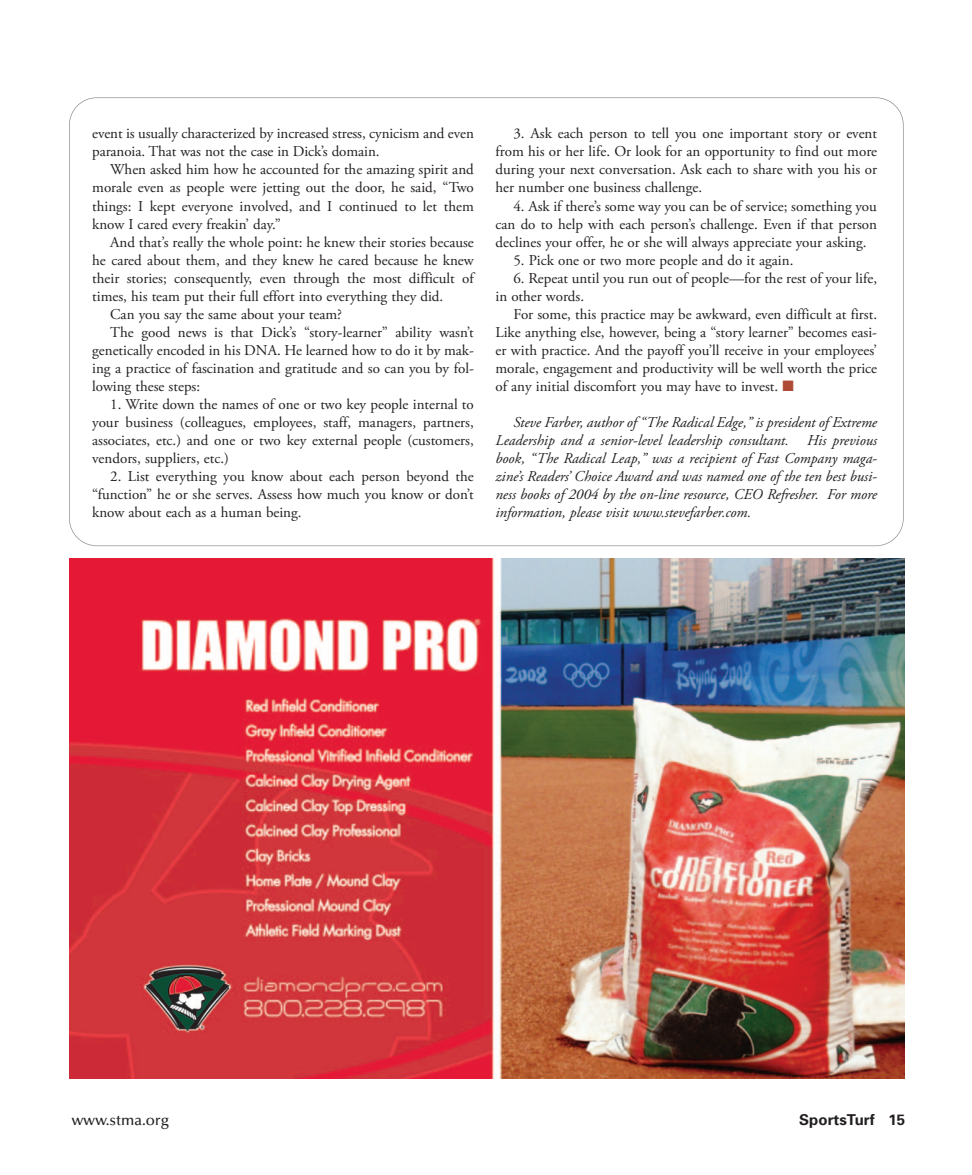
<style>
.page{position:relative;width:972px;height:1175px;background:#fff}
.page>*{position:absolute;margin:0;border:0;box-sizing:border-box;transform-origin:0 0}
.t1{font:15px/18px "Adobe Garamond Pro";color:#231f20;text-align:justify}
.t2{font:italic 15px/18px "Adobe Garamond Pro";color:#231f20;text-align:justify}
.t3{font:500 15px "Optima";color:#231f20}
.t4{font:700 15px "Univers";color:#231f20}
.s1{color:#ae4b36}
</style>
<div class="page">
<img style="left:69px;top:558px;width:835px;height:520px">
<p class="t1" style="left:92px;top:126px;width:383px">event is usually characterized by increased stress, cynicism and even</p>
<p class="t1" style="left:92px;top:144px;width:289px">paranoia. That was not the case in Dick’s domain.</p>
<p class="t1" style="left:110px;top:162px;width:365px">When asked him how he accounted for the amazing spirit and</p>
<p class="t1" style="left:92px;top:180px;width:383px">morale even as people were jetting out the door, he said, “Two</p>
<p class="t1" style="left:92px;top:198px;width:383px">things: I kept everyone involved, and I continued to let them</p>
<p class="t1" style="left:92px;top:216px;width:190px">know I cared every freakin’ day.”</p>
<p class="t1" style="left:110px;top:234px;width:365px">And that’s really the whole point: he knew their stories because</p>
<p class="t1" style="left:92px;top:252px;width:383px">he cared about them, and they knew he cared because he knew</p>
<p class="t1" style="left:92px;top:270px;width:383px">their stories; consequently, even through the most difficult of</p>
<p class="t1" style="left:92px;top:288px;width:353px">times, his team put their full effort into everything they did.</p>
<p class="t1" style="left:110px;top:306px;width:233px">Can you say the same about your team?</p>
<p class="t1" style="left:110px;top:324px;width:365px">The good news is that Dick’s “story-learner” ability wasn’t</p>
<p class="t1" style="left:92px;top:342px;width:383px">genetically encoded in his DNA. He learned how to do it by mak-</p>
<p class="t1" style="left:92px;top:360px;width:383px">ing a practice of fascination and gratitude and so can you by fol-</p>
<p class="t1" style="left:92px;top:378px;width:110px">lowing these steps:</p>
<p class="t1" style="left:92px;top:396px;width:383px;text-indent:18px">1. Write down the names of one or two key people internal to your business (colleagues, employees, staff, managers, partners, associates, etc.) and one or two key external people (customers, vendors, suppliers, etc.)</p>
<p class="t1" style="left:92px;top:468px;width:383px;text-indent:18px">2. List everything you know about each person beyond the “function” he or she serves. Assess how much you know or don’t know about each as a human being.</p>
<p class="t1" style="left:495px;top:126px;width:383px;text-indent:18px">3. Ask each person to tell you one important story or event from his or her life. Or look for an opportunity to find out more during your next conversation. Ask each to share with you his or her number one business challenge.</p>
<p class="t1" style="left:495px;top:198px;width:383px;text-indent:18px">4. Ask if there’s some way you can be of service; something you can do to help with each person’s challenge. Even if that person declines your offer, he or she will always appreciate your asking.</p>
<p class="t1" style="left:513px;top:252px;width:281px">5. Pick one or two more people and do it again.</p>
<p class="t1" style="left:513px;top:270px;width:365px">6. Repeat until you run out of people—for the rest of your life,</p>
<p class="t1" style="left:495px;top:288px;width:90px">in other words.</p>
<p class="t1" style="left:513px;top:306px;width:365px">For some, this practice may be awkward, even difficult at first.</p>
<p class="t1" style="left:495px;top:324px;width:383px">Like anything else, however, being a “story learner” becomes easi-</p>
<p class="t1" style="left:495px;top:342px;width:383px">er with practice. And the payoff you’ll receive in your employees’</p>
<p class="t1" style="left:495px;top:360px;width:383px">morale, engagement and productivity will be well worth the price</p>
<p class="t1" style="left:495px;top:378px;width:300px">of any initial discomfort you may have to invest. <span class="s1">■</span></p>
<p class="t2" style="left:495px;top:414px;width:383px;text-indent:18px">Steve Farber, author of “The Radical Edge,” is president of Extreme Leadership and a senior-level leadership consultant. His previous book, “The Radical Leap,” was a recipient of Fast Company maga&shy;zine’s Readers’ Choice Award and was named one of the ten best busi&shy;ness books of 2004 by the on-line resource, CEO Refresher. For more information, please visit www.stevefarber.com.</p>
<p class="t3" style="left:72px;top:1113px;width:99px">www.stma.org</p>
<p class="t4" style="left:799px;top:1113px;width:107px">SportsTurf 15</p>
</div>
